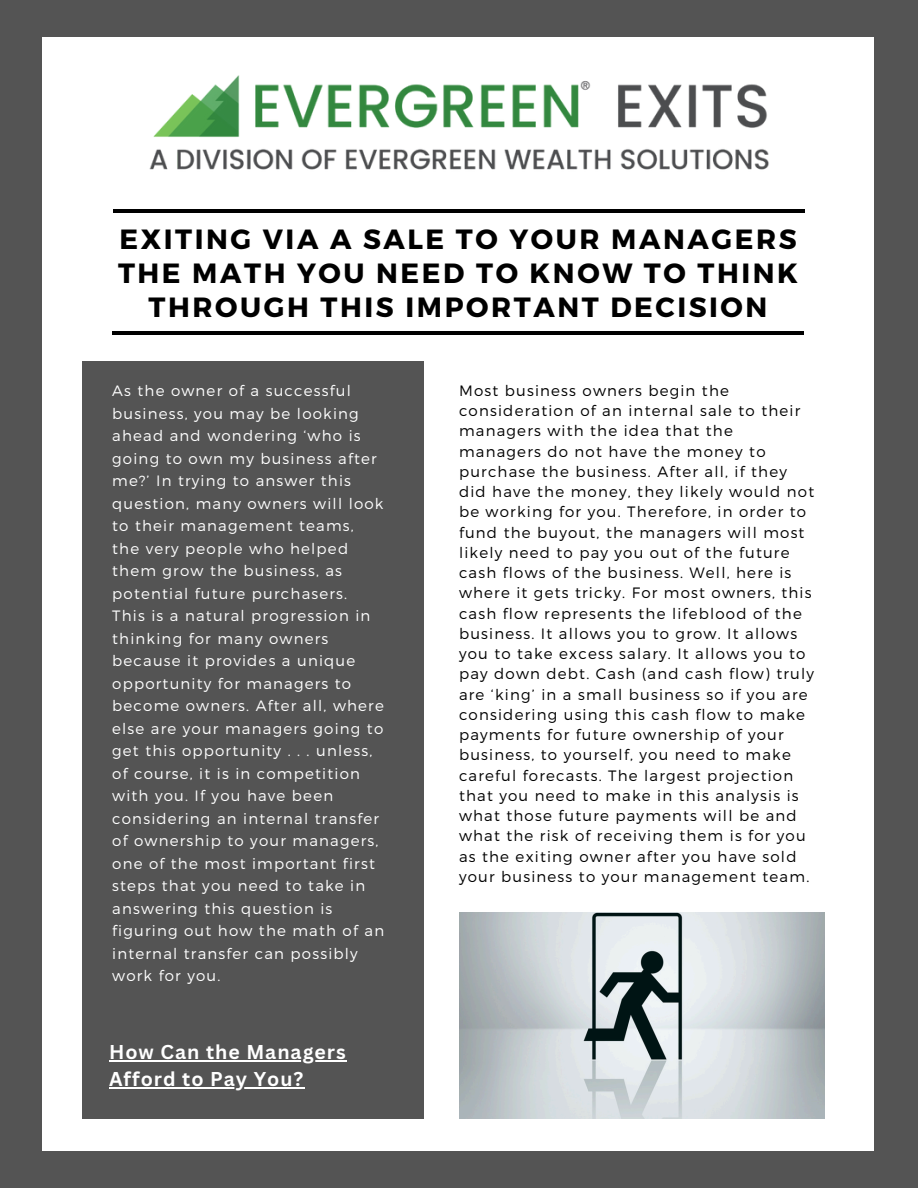
<style>
.page{position:relative;width:918px;height:1188px;background:#545454}
.page>*{position:absolute;margin:0;border:0;box-sizing:border-box;transform-origin:0 0}
.t1{font:700 27.75px/33.8px "Montserrat";letter-spacing:.095em;color:#000;text-align:center}
.t2{font:700 19.5px "Canva Sans";letter-spacing:.05em;color:#fff}
.t3{font:300 15px/20.2px "Montserrat";letter-spacing:.08em;color:#000}
.t4{font:300 15px/22.5px "Montserrat";letter-spacing:.08em;color:#fff}
</style>
<div class="page">
<div style="left:43px;top:37px;width:830px;height:1114px;background:#fff"></div>
<hr style="left:113px;top:210px;width:691px;height:3px;background:#000">
<hr style="left:112px;top:331px;width:691px;height:4px;background:#000">
<div style="left:82px;top:361px;width:342px;height:757px;background:#545454"></div>
<img style="left:149px;top:75px;width:620px;height:95px">
<img style="left:459px;top:912px;width:366px;height:206px">
<hr style="left:109px;top:1060px;width:238px;height:1px;background:#fff">
<hr style="left:109px;top:1087px;width:195px;height:1px;background:#fff">
<p class="t1" style="left:118px;top:221px;width:682px">EXITING VIA A SALE TO YOUR MANAGERS<br>THE MATH YOU NEED TO KNOW TO THINK<br>THROUGH THIS IMPORTANT DECISION</p>
<h1 class="t4" style="left:112px;top:379px;width:273px">As the owner of a successful business, you may be looking ahead and wondering ‘who is going to own my business after me?’ In trying to answer this question, many owners will look to their management teams, the very people who helped them grow the business, as potential future purchasers.<br>This is a natural progression in thinking for many owners because it provides a unique opportunity for managers to become owners. After all, where else are your managers going to get this opportunity . . . unless, of course, it is in competition with you. If you have been considering an internal transfer of ownership to your managers, one of the most important first steps that you need to take in answering this question is figuring out how the math of an internal transfer can possibly work for you.</h1>
<p class="t2" style="left:109px;top:1038px;width:238px">How Can the Managers</p>
<p class="t2" style="left:109px;top:1065px;width:196px">Afford to Pay You?</p>
<h2 class="t3" style="left:459px;top:380px;width:357px">Most business owners begin the consideration of an internal sale to their managers with the idea that the managers do not have the money to purchase the business. After all, if they did have the money, they likely would not be working for you. Therefore, in order to fund the buyout, the managers will most likely need to pay you out of the future cash flows of the business. Well, here is where it gets tricky. For most owners, this cash flow represents the lifeblood of the business. It allows you to grow. It allows you to take excess salary. It allows you to pay down debt. Cash (and cash flow) truly are ‘king’ in a small business so if you are considering using this cash flow to make payments for future ownership of your business, to yourself, you need to make careful forecasts. The largest projection that you need to make in this analysis is what those future payments will be and what the risk of receiving them is for you as the exiting owner after you have sold your business to your management team.</h2>
</div>
